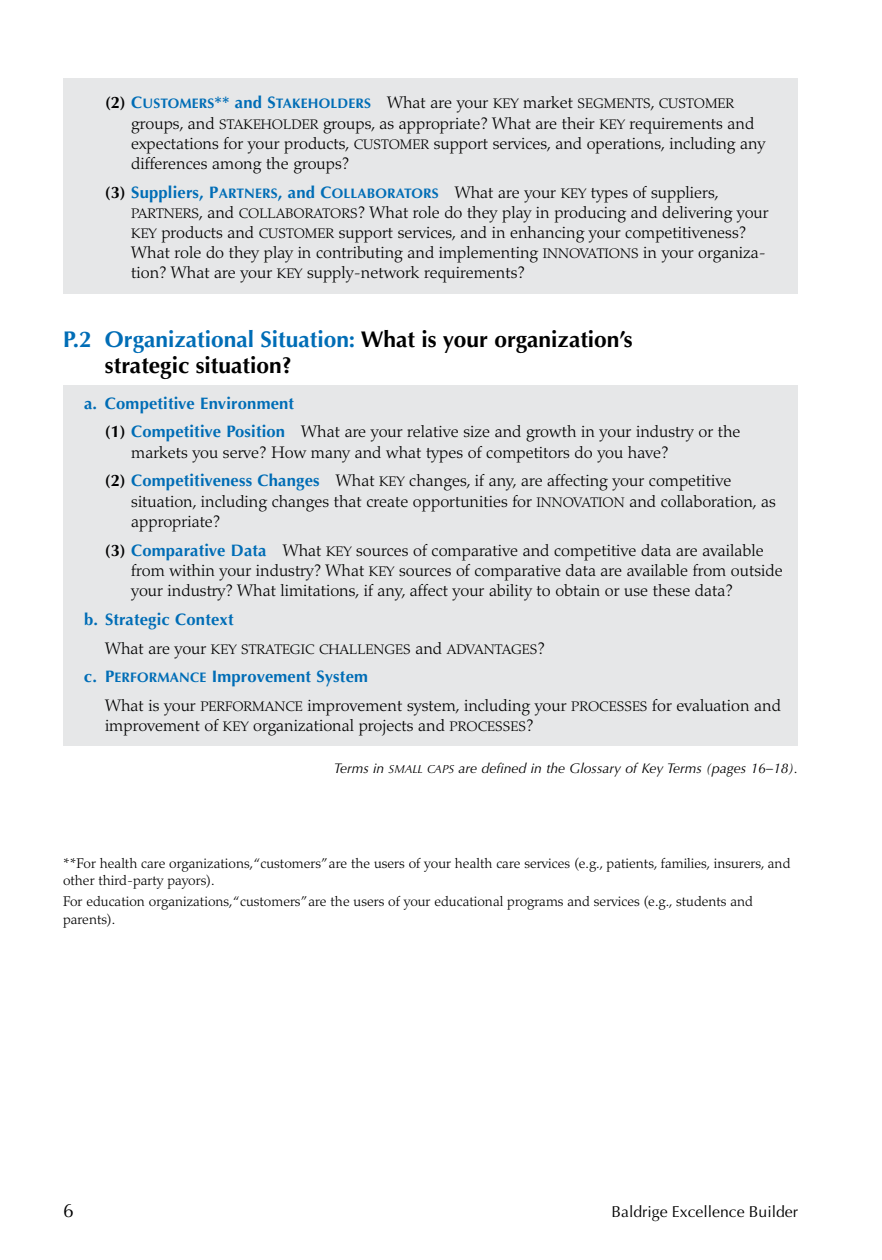
<style>
.page{position:relative;width:882px;height:1260px;background:#fff}
.page>*{position:absolute;margin:0;border:0;box-sizing:border-box;transform-origin:0 0}
.t1{font:700 22.75px/25.4px "Optima";color:#000}
.t2{font:19.25px "Optima";color:#000}
.t3{font:300 16.62px/20.1px "Palatino";color:#000}
.t4{font:700 16.62px "Optima";letter-spacing:.01em;color:#006db6}
.t5{font:15.75px "Optima";color:#000}
.t6{font:300 14px/17.5px "Palatino";color:#000}
.t7{font:italic 14px "Optima";color:#000}
.t8{font:13.83px "Optima Bold SC830";letter-spacing:.01em;color:#006db6}
.t9{font:13.83px "Palatino Light SC830";color:#000}
.s1{font-family:"Optima";font-weight:700;font-size:16.62px;color:#000}
.s2{font-size:16.62px}
.s3{font-family:"Optima";font-weight:700;font-size:16.62px}
.s4{font-family:"Palatino";font-weight:300;font-size:16.62px;color:#000}
.s5{font-family:"Palatino Light SC830";color:#000}
.s6{font-family:"Palatino Light SC830";font-weight:400;font-size:13.83px}
.s7{font-family:"Optima";font-weight:700}
.s8{font-family:"Optima";font-weight:700;color:#006db6}
.s9{font-family:"Optima Bold SC830";font-weight:400;color:#006db6}
.s10{font-family:"Optima Bold SC830";font-weight:400;font-size:13.83px;color:#006db6}
.s11{color:#006db6}
.s12{font-family:"Palatino";font-weight:300;font-size:16.62px}
.s13{font-family:"Optima Bold SC830";font-weight:400}
.s14{font-family:"Optima Bold SC830";font-weight:400;font-size:13.83px}
.s15{font-family:"Optima Italic SC830";font-style:normal;font-size:11.55px}
</style>
<div class="page">
<div style="left:63px;top:385px;width:735px;height:360px;background:#e6e7e8"></div>
<div style="left:63px;top:79px;width:735px;height:215px;background:#e6e7e8"></div>
<p class="t8" style="left:105px;top:96px;width:631px"><span class="s1">(2)</span> <span class="s2">C</span>USTOMERS<span class="s3">** and</span> <span class="s2">S</span>TAKEHOLDERS <span class="s4">What are your</span> <span class="s5">KEY</span> <span class="s4">market</span> <span class="s5">SEGMENTS</span><span class="s4">,</span> <span class="s5">CUSTOMER</span></p>
<p class="t3" style="left:131px;top:113px;width:636px">groups, and <span class="s6">STAKEHOLDER</span> groups, as appropriate? What are their <span class="s6">KEY</span> requirements and expectations for your products, <span class="s6">CUSTOMER</span> support services, and operations, including any differences among the groups?</p>
<p class="t3" style="left:131px;top:182px;width:639px;text-indent:-26px"><span class="s7">(3)</span> <span class="s8">Suppliers,</span> <span class="s9">P</span><span class="s10">ARTNERS</span><span class="s8">, and</span> <span class="s9">C</span><span class="s10">OLLABORATORS</span> What are your <span class="s6">KEY</span> types of suppliers, <span class="s6">PARTNERS</span>, and <span class="s6">COLLABORATORS</span>? What role do they play in producing and delivering your <span class="s6">KEY</span> products and <span class="s6">CUSTOMER</span> support services, and in enhancing your competitiveness?<br>What role do they play in contributing and implementing <span class="s6">INNOVATIONS</span> in your organiza&shy;tion? What are your <span class="s6">KEY</span> supply-network requirements?</p>
<p class="t1" style="left:105px;top:327px;width:529px;text-indent:-42px"><span class="s11">P.2 Organizational Situation:</span> What is your organization’s strategic situation?</p>
<p class="t4" style="left:84px;top:393px;width:212px">a. Competitive Environment</p>
<p class="t3" style="left:131px;top:422px;width:611px;text-indent:-26px"><span class="s7">(1)</span> <span class="s8">Competitive Position</span> What are your relative size and growth in your industry or the markets you serve? How many and what types of competitors do you have?</p>
<p class="t3" style="left:131px;top:471px;width:646px;text-indent:-26px"><span class="s7">(2)</span> <span class="s8">Competitiveness Changes</span> What <span class="s6">KEY</span> changes, if any, are affecting your competitive situation, including changes that create opportunities for <span class="s6">INNOVATION</span> and collaboration, as appropriate?</p>
<p class="t3" style="left:131px;top:540px;width:653px;text-indent:-26px"><span class="s7">(3)</span> <span class="s8">Comparative Data</span> What <span class="s6">KEY</span> sources of comparative and competitive data are available from within your industry? What <span class="s6">KEY</span> sources of comparative data are available from outside your industry? What limitations, if any, affect your ability to obtain or use these data?</p>
<p class="t4" style="left:84px;top:609px;width:151px">b. Strategic Context</p>
<p class="t9" style="left:105px;top:641px;width:442px"><span class="s12">What are your</span> KEY STRATEGIC CHALLENGES <span class="s12">and</span> ADVANTAGES<span class="s12">?</span></p>
<p class="t4" style="left:84px;top:667px;width:286px">c. <span class="s13">P</span><span class="s14">ERFORMANCE</span> Improvement System</p>
<p class="t3" style="left:105px;top:696px;width:677px">What is your <span class="s6">PERFORMANCE</span> improvement system, including your <span class="s6">PROCESSES</span> for evaluation and improvement of <span class="s6">KEY</span> organizational projects and <span class="s6">PROCESSES</span>?</p>
<p class="t7" style="left:334px;top:760px;width:466px">Terms in <span class="s15">SMALL CAPS</span> are defined in the Glossary of Key Terms (pages 16–18).</p>
<p class="t6" style="left:63px;top:854px;width:729px">**For health care organizations,“customers” are the users of your health care services (e.g., patients, families, insurers, and other third-party payors).</p>
<p class="t6" style="left:63px;top:893px;width:692px">For education organizations,“customers” are the users of your educational programs and services (e.g., students and parents).</p>
<p class="t2" style="left:63px;top:1199px;width:12px">6</p>
<p class="t5" style="left:612px;top:1202px;width:188px">Baldrige Excellence Builder</p>
</div>
